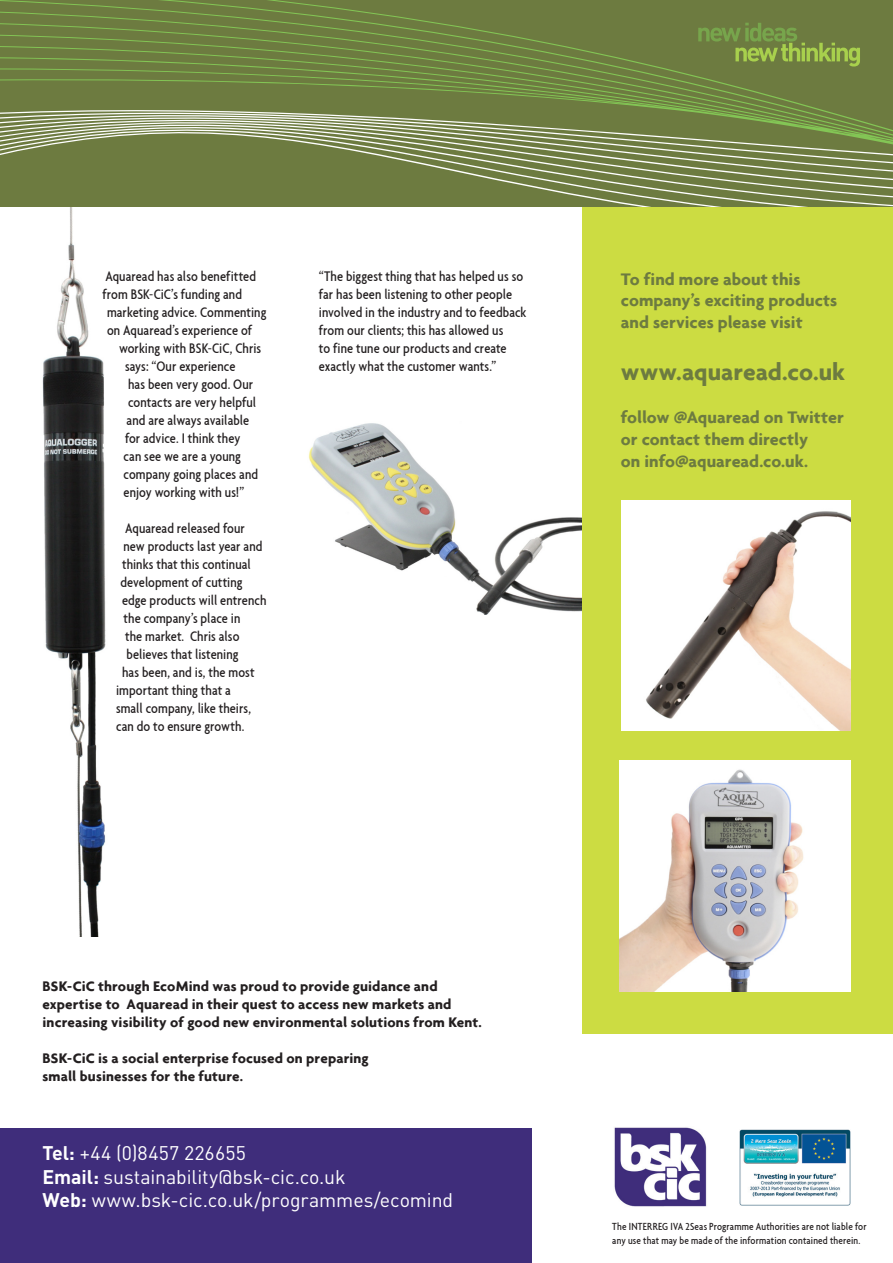
<style>
.page{position:relative;width:893px;height:1263px;background:#fff}
.page>*{position:absolute;margin:0;border:0;box-sizing:border-box;transform-origin:0 0}
.t1{font:700 25.5px "Agenda";color:#6d7b40}
.t2{font:19.5px "DIN Pro";letter-spacing:-.005em;color:#fff}
.t3{font:700 18px/21.6px "Agenda";color:#6d7b40}
.t4{font:500 condensed 15px/18px "Agenda";letter-spacing:.005em;color:#231f20}
.t5{font:700 15px/18px "Agenda";letter-spacing:.01em;color:#231f20}
.t6{font:500 condensed 11.1px/13.4px "Agenda";letter-spacing:.015em;color:#231f20}
.s1{font-weight:700}
</style>
<div class="page">
<img style="left:42px;top:234px;width:64px;height:703px">
<div style="left:0;top:1128px;width:531px;height:135px;background:#3f2d7b"></div>
<img style="left:308px;top:417px;width:275px;height:197px">
<svg style="left:0;top:147px;width:893px;height:87px;fill:#6d7b40"></svg>
<svg style="left:0;top:0;width:893px;height:147px;fill:#6d7b40"></svg>
<div style="left:583px;top:207px;width:310px;height:826px;background:#ccdc42"></div>
<svg style="left:698px;top:23px;width:162px;height:44px"></svg>
<div style="left:621px;top:500px;width:229px;height:231px;background:#fff"></div>
<img style="left:646px;top:511px;width:204px;height:220px">
<img style="left:620px;top:760px;width:230px;height:231px">
<img style="left:614px;top:1127px;width:93px;height:80px">
<img style="left:740px;top:1129px;width:110px;height:76px">
<p class="t4" style="left:105px;top:267px;width:152px">Aquaread has also benefitted</p>
<p class="t4" style="left:103px;top:285px;width:141px">from BSK-CiC’s funding and</p>
<p class="t4" style="left:107px;top:303px;width:161px">marketing advice. Commenting</p>
<p class="t4" style="left:107px;top:321px;width:146px">on Aquaread’s experience of</p>
<p class="t4" style="left:119px;top:339px;width:144px">working with BSK-CiC, Chris</p>
<p class="t4" style="left:125px;top:357px;width:112px">says: “Our experience</p>
<p class="t4" style="left:128px;top:375px;width:127px">has been very good. Our</p>
<p class="t4" style="left:128px;top:393px;width:130px">contacts are very helpful</p>
<p class="t4" style="left:127px;top:411px;width:124px">and are always available</p>
<p class="t4" style="left:125px;top:429px;width:117px">for advice. I think they</p>
<p class="t4" style="left:124px;top:447px;width:119px">can see we are a young</p>
<p class="t4" style="left:124px;top:465px;width:136px">company going places and</p>
<p class="t4" style="left:124px;top:483px;width:122px">enjoy working with us!”</p>
<p class="t4" style="left:125px;top:519px;width:121px">Aquaread released four</p>
<p class="t4" style="left:124px;top:537px;width:140px">new products last year and</p>
<p class="t4" style="left:122px;top:555px;width:130px">thinks that this continual</p>
<p class="t4" style="left:121px;top:573px;width:124px">development of cutting</p>
<p class="t4" style="left:122px;top:591px;width:146px">edge products will entrench</p>
<p class="t4" style="left:124px;top:609px;width:118px">the company’s place in</p>
<p class="t4" style="left:125px;top:627px;width:116px">the market. Chris also</p>
<p class="t4" style="left:127px;top:645px;width:114px">believes that listening</p>
<p class="t4" style="left:122px;top:663px;width:134px">has been, and is, the most</p>
<p class="t4" style="left:116px;top:681px;width:116px">important thing that a</p>
<p class="t4" style="left:116px;top:699px;width:137px">small company, like theirs,</p>
<p class="t4" style="left:116px;top:717px;width:130px">can do to ensure growth.</p>
<p class="t4" style="left:319px;top:267px;width:209px">“The biggest thing that has helped us so far has been listening to other people involved in the industry and to feedback from our clients; this has allowed us<br>to fine tune our products and create exactly what the customer wants.”</p>
<p class="t3" style="left:621px;top:268px;width:218px">To find more about this company’s exciting products and services please visit</p>
<p class="t1" style="left:621px;top:356px;width:226px">www.aquaread.co.uk</p>
<p class="t3" style="left:621px;top:406px;width:225px">follow @Aquaread on Twitter or contact them directly<br>on info@aquaread.co.uk.</p>
<p class="t5" style="left:43px;top:976px;width:441px">BSK-CiC through EcoMind was proud to provide guidance and expertise to Aquaread in their quest to access new markets and increasing visibility of good new environmental solutions from Kent.</p>
<p class="t5" style="left:43px;top:1048px;width:328px">BSK-CiC is a social enterprise focused on preparing small businesses for the future.</p>
<p class="t2" style="left:43px;top:1140px;width:205px"><span class="s1">Tel:</span> +44 (0)8457 226655</p>
<p class="t2" style="left:43px;top:1163px;width:304px"><span class="s1">Email:</span> sustainability@bsk-cic.co.uk</p>
<p class="t2" style="left:43px;top:1187px;width:412px"><span class="s1">Web:</span> www.bsk-cic.co.uk/programmes/ecomind</p>
<p class="t6" style="left:612px;top:1220px;width:256px">The INTERREG IVA 2Seas Programme Authorities are not liable for any use that may be made of the information contained therein.</p>
</div>
